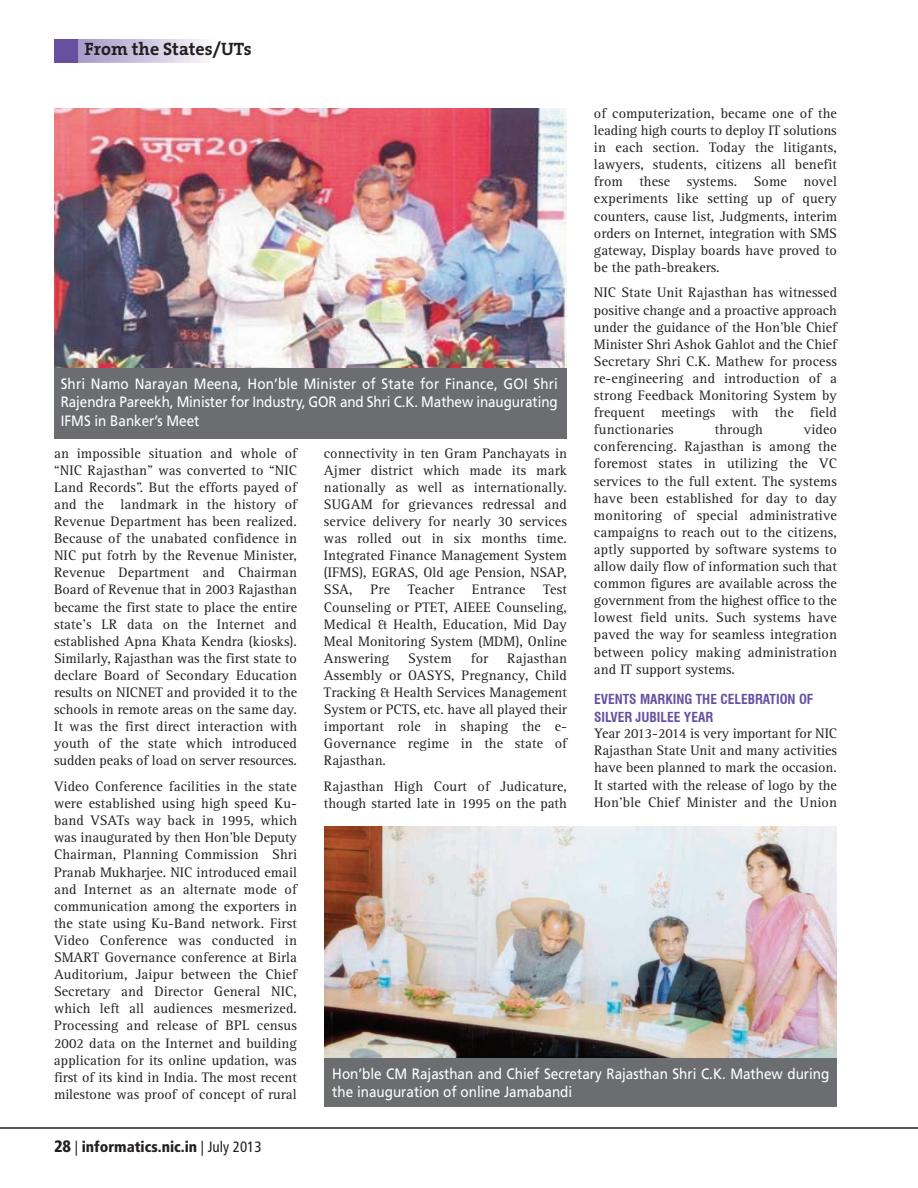
<style>
.page{position:relative;width:918px;height:1188px;background:#fff}
.page>*{position:absolute;margin:0;border:0;box-sizing:border-box;transform-origin:0 0}
.t1{font:700 18px "The Serif B7";color:#231f20}
.t2{font:15px/18.8px "Frutiger";color:#fff;scale:.9 1}
.t3{font:900 condensed 15px "Frutiger";color:#231f20}
.t4{font:14.25px/17.1px "Rotis Serif";color:#231f20;text-align:justify}
.t5{font:700 condensed 13.5px/18px "Swiss 721 BT";color:#6850a1}
.s1{font-size:16.5px}
.s2{font-weight:400}
</style>
<div class="page">
<hr style="left:0;top:1127px;width:918px;height:2px;background:#231f20">
<img style="left:77px;top:39px;width:128px;height:23px">
<div style="left:54px;top:39px;width:23px;height:23px;background:#6850a1"></div>
<img style="left:324px;top:826px;width:513px;height:232px">
<div style="left:324px;top:1058px;width:513px;height:49px;background:#6c6d70"></div>
<img style="left:54px;top:108px;width:513px;height:260px">
<div style="left:54px;top:368px;width:513px;height:71px;background:#6c6d70"></div>
<p class="t1" style="left:84px;top:40px;width:169px">From the States/UTs</p>
<p class="t4" style="left:594px;top:106px;width:245px">of computerization, became one of the leading high courts to deploy IT solutions in each section. Today the litigants, lawyers, students, citizens all benefit from these systems. Some novel experiments like setting up of query counters, cause list, Judgments, interim orders on Internet, integration with SMS gateway, Display boards have proved to be the path-breakers.</p>
<p class="t4" style="left:594px;top:286px;width:245px">NIC State Unit Rajasthan has witnessed positive change and a proactive approach under the guidance of the Hon’ble Chief Minister Shri Ashok Gahlot and the Chief Secretary Shri C.K. Mathew for process re-engineering and introduction of a strong Feedback Monitoring System by frequent meetings with the field functionaries</p>
<p class="t2" style="left:61px;top:375px;width:554px;text-align:justify">Shri Namo Narayan Meena, Hon’ble Minister of State for Finance, GOI Shri Rajendra Pareekh, Minister for Industry, GOR and Shri C.K. Mathew inaugurating IFMS in Banker’s Meet</p>
<p class="t4" style="left:594px;top:422px;width:245px;text-indent:210px">video conferencing. Rajasthan is among the foremost states in utilizing the VC services to the full extent. The systems have been established for day to day monitoring of special administrative campaigns to reach out to the citizens, aptly supported by software systems to allow daily flow of information such that common figures are available across the government from the highest office to the lowest field units. Such systems have paved the way for seamless integration between policy making administration and IT support systems.</p>
<p class="t5" style="left:594px;top:690px;width:221px">EVENTS MARKING THE CELEBRATION OF<br>SILVER JUBILEE YEAR</p>
<p class="t4" style="left:594px;top:726px;width:245px">Year 2013-2014 is very important for NIC Rajasthan State Unit and many activities have been planned to mark the occasion.<br>It started with the release of logo by the Hon’ble Chief Minister and the Union</p>
<p class="t4" style="left:715px;top:422px;width:50px">through</p>
<p class="t4" style="left:54px;top:446px;width:245px">an impossible situation and whole of “NIC Rajasthan” was converted to “NIC Land Records”. But the efforts payed of and the landmark in the history of Revenue Department has been realized.<br>Because of the unabated confidence in NIC put fotrh by the Revenue Minister, Revenue Department and Chairman Board of Revenue that in 2003 Rajasthan became the first state to place the entire state’s LR data on the Internet and established Apna Khata Kendra (kiosks).<br>Similarly, Rajasthan was the first state to declare Board of Secondary Education results on NICNET and provided it to the schools in remote areas on the same day.<br>It was the first direct interaction with youth of the state which introduced sudden peaks of load on server resources.</p>
<p class="t4" style="left:54px;top:779px;width:245px">Video Conference facilities in the state were established using high speed Ku&shy;band VSATs way back in 1995, which was inaugurated by then Hon’ble Deputy Chairman, Planning Commission Shri Pranab Mukharjee. NIC introduced email and Internet as an alternate mode of communication among the exporters in the state using Ku-Band network. First Video Conference was conducted in SMART Governance conference at Birla Auditorium, Jaipur between the Chief Secretary and Director General NIC, which left all audiences mesmerized.<br>Processing and release of BPL census 2002 data on the Internet and building application for its online updation, was first of its kind in India. The most recent milestone was proof of concept of rural</p>
<p class="t4" style="left:324px;top:446px;width:245px">connectivity in ten Gram Panchayats in Ajmer district which made its mark nationally as well as internationally.<br>SUGAM for grievances redressal and service delivery for nearly 30 services was rolled out in six months time.<br>Integrated Finance Management System (IFMS), EGRAS, Old age Pension, NSAP, SSA, Pre Teacher Entrance Test Counseling or PTET, AIEEE Counseling, Medical &amp; Health, Education, Mid Day Meal Monitoring System (MDM), Online Answering</p>
<p class="t4" style="left:324px;top:651px;width:245px;text-indent:183px">Rajasthan Assembly or OASYS, Pregnancy, Child Tracking &amp; Health Services Management System or PCTS, etc. have all played their important role in shaping the e-Governance regime in the state of Rajasthan.</p>
<p class="t4" style="left:324px;top:779px;width:244px">Rajasthan High Court of Judicature, though started late in 1995 on the path</p>
<p class="t4" style="left:408px;top:651px;width:45px">System</p>
<p class="t4" style="left:471px;top:651px;width:19px">for</p>
<p class="t2" style="left:332px;top:1065px;width:554px">Hon’ble CM Rajasthan and Chief Secretary Rajasthan Shri C.K. Mathew during the inauguration of online Jamabandi</p>
<p class="t3" style="left:54px;top:1141px;width:209px"><span class="s1">28</span> <span class="s2">|</span> informatics.nic.in <span class="s2">| July 2013</span></p>
</div>
